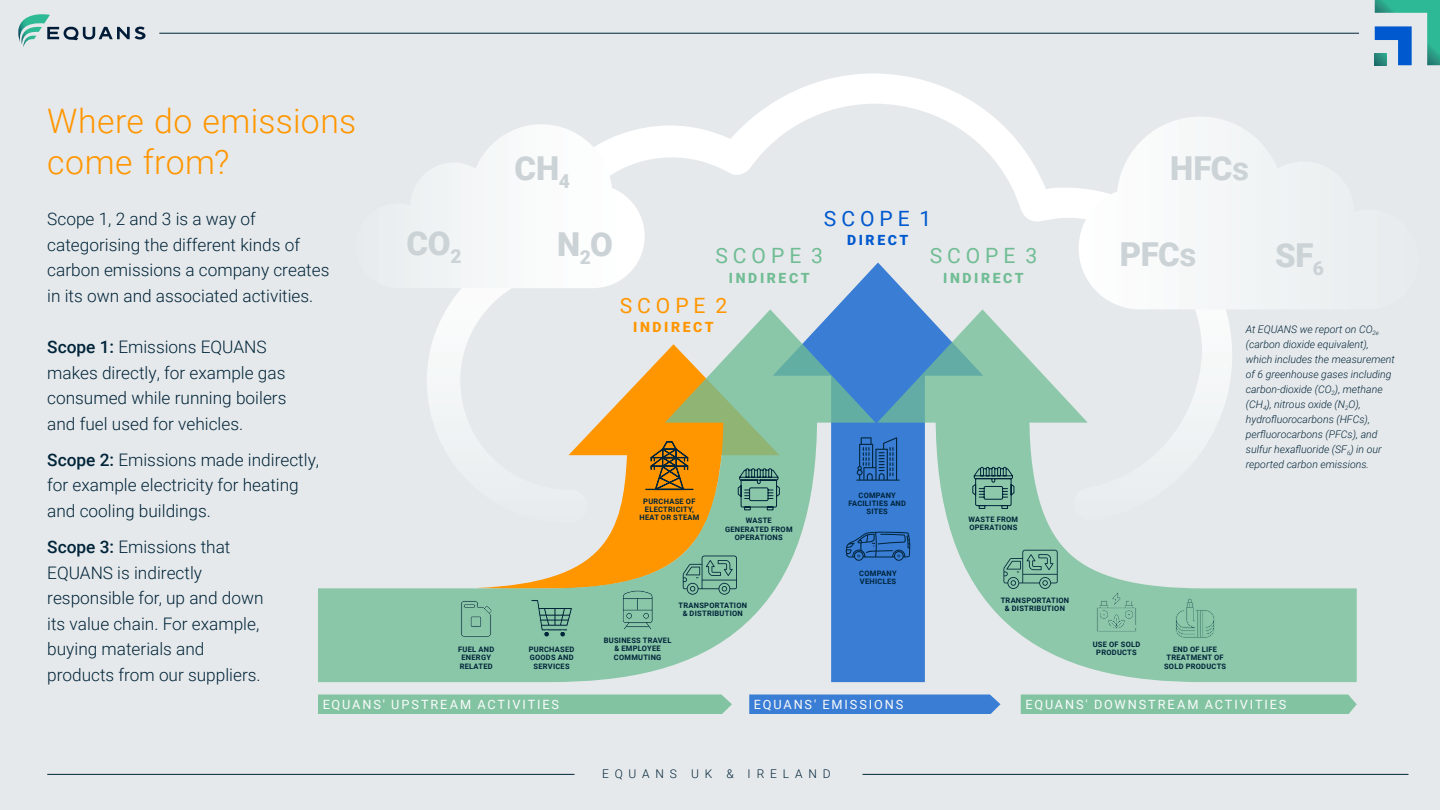
<style>
.page{position:relative;width:1440px;height:810px;background:#e6e9eb}
.page>*{position:absolute;margin:0;border:0;box-sizing:border-box;transform-origin:0 0}
.Page_Title{font:300 33.75px/40.5px "Roboto";letter-spacing:.015em;color:#ff9600}
.Body_Text{font:900 33px "Roboto";letter-spacing:-.01em;color:#ccd3d7}
.Subheading_1_-_Left{font:21.08px "Roboto";letter-spacing:.235em;color:#70bd95}
.Subheading_1_-_Left-2{font:21.08px "Roboto";letter-spacing:.235em;color:#0059ce}
.Subheading_1_-_Left-3{font:21.08px "Roboto";letter-spacing:.235em;color:#ff9600}
.Page_Title-2{font:300 17.25px/25.5px "Roboto";color:#002439}
.Subheading_1_-_Left-4{font:900 14.1px "Roboto";letter-spacing:.185em;color:#70bd95}
.Subheading_1_-_Left-5{font:900 14.1px "Roboto";letter-spacing:.185em;color:#ff9600}
.Subheading_1_-_Left-6{font:900 14.1px "Roboto";letter-spacing:.185em;color:#0059ce}
.t1{font:12.75px "Roboto";letter-spacing:.145em;color:#fff}
.t2{font:300 12px "Roboto";letter-spacing:.485em;color:#002439}
.t3{font:italic 300 10.5px/15px "Roboto";color:#002439}
.Subheading_1_-_Left-7{font:700 7.5px/8.2px "Roboto";letter-spacing:.035em;color:#002439;text-align:center}
.s1{font-weight:500}
.s2{font-weight:700}
</style>
<div class="page">
<svg style="left:18px;top:14px;width:128px;height:33px"></svg>
<div style="left:318px;top:694px;width:414px;height:20px;background:#82c4a2"></div>
<div style="left:1021px;top:694px;width:336px;height:20px;background:#82c4a2"></div>
<svg style="left:749px;top:694px;width:251px;height:20px;background:#4081d5"></svg>
<svg style="left:1375px;top:0;width:65px;height:65px"></svg>
<hr style="left:159px;top:33px;width:1200px;height:1px;background:#002439">
<hr style="left:47px;top:774px;width:527px;height:1px;background:#002439">
<hr style="left:862px;top:774px;width:546px;height:1px;background:#002439">
<div style="left:831px;top:368px;width:94px;height:314px;background:#397dd5"></div>
<svg style="left:889px;top:523px;width:468px;height:160px"></svg>
<svg style="left:318px;top:523px;width:546px;height:160px"></svg>
<svg style="left:427px;top:74px;width:805px;height:449px"></svg>
<svg style="left:1079px;top:116px;width:184px;height:193px"></svg>
<svg style="left:427px;top:124px;width:218px;height:164px"></svg>
<svg style="left:645px;top:440px;width:48px;height:52px;background:#b8760f"></svg>
<svg style="left:683px;top:556px;width:54px;height:39px;background:#71a994"></svg>
<svg style="left:1004px;top:550px;width:54px;height:39px;background:#74ab96"></svg>
<svg style="left:846px;top:531px;width:64px;height:30px"></svg>
<svg style="left:856px;top:437px;width:44px;height:44px"></svg>
<svg style="left:531px;top:599px;width:42px;height:39px;background:#72ab95"></svg>
<svg style="left:737px;top:468px;width:43px;height:43px;background:#649989"></svg>
<svg style="left:972px;top:466px;width:43px;height:43px;background:#689d8c"></svg>
<svg style="left:460px;top:600px;width:32px;height:37px"></svg>
<svg style="left:622px;top:590px;width:31px;height:40px"></svg>
<svg style="left:1096px;top:592px;width:41px;height:40px;background:#85bfa4"></svg>
<svg style="left:1175px;top:599px;width:40px;height:39px;background:#82bda1"></svg>
<p class="Page_Title" style="left:47px;top:100px;width:311px">Where do emissions come from?</p>
<p class="Page_Title-2" style="left:47px;top:206px;width:284px">Scope 1, 2 and 3 is a way of categorising the different kinds of carbon emissions a company creates in its own and associated activities.</p>
<p class="Page_Title-2" style="left:47px;top:334px;width:241px"><span class="s1">Scope 1:</span> Emissions EQUANS makes directly, for example gas consumed while running boilers and fuel used for vehicles.</p>
<p class="Page_Title-2" style="left:47px;top:446px;width:273px"><span class="s1">Scope 2:</span> Emissions made indirectly, for example electricity for heating and cooling buildings.</p>
<p class="Page_Title-2" style="left:47px;top:534px;width:218px"><span class="s1">Scope 3:</span> Emissions that<br>EQUANS is indirectly responsible for, up and down its value chain. For example, buying materials and products from our suppliers.</p>
<p class="Body_Text" style="left:514px;top:145px;width:57px">CH<sub>4</sub></p>
<p class="Body_Text" style="left:1170px;top:145px;width:81px">HFC<span class="s2">s</span></p>
<p class="Subheading_1_-_Left-2" style="left:824px;top:203px;width:109px">SCOPE 1</p>
<p class="Subheading_1_-_Left-6" style="left:847px;top:230px;width:63px">DIRECT</p>
<p class="Body_Text" style="left:406px;top:221px;width:57px">CO<sub>2</sub></p>
<p class="Body_Text" style="left:1120px;top:231px;width:78px">PFC<span class="s2">s</span></p>
<p class="Body_Text" style="left:557px;top:221px;width:58px">N<sub>2</sub>O</p>
<p class="Body_Text" style="left:1275px;top:232px;width:51px">SF<sub>6</sub></p>
<p class="Subheading_1_-_Left" style="left:716px;top:241px;width:109px">SCOPE 3</p>
<p class="Subheading_1_-_Left-4" style="left:729px;top:268px;width:82px">INDIRECT</p>
<p class="Subheading_1_-_Left-3" style="left:620px;top:290px;width:109px">SCOPE 2</p>
<p class="Subheading_1_-_Left-5" style="left:633px;top:317px;width:82px">INDIRECT</p>
<p class="Subheading_1_-_Left" style="left:930px;top:241px;width:109px">SCOPE 3</p>
<p class="Subheading_1_-_Left-4" style="left:943px;top:268px;width:82px">INDIRECT</p>
<p class="t3" style="left:1246px;top:321px;width:150px">At EQUANS we report on CO<sub>2e </sub>(carbon dioxide equivalent), which includes the measurement of 6 greenhouse gases including carbon-dioxide (CO<sub>2</sub>), methane (CH<sub>4</sub>), nitrous oxide (N<sub>2</sub>O), hydrofluorocarbons (HFCs), perfluorocarbons (PFCs), and sulfur hexafluoride (SF<sub>6</sub>) in our reported carbon emissions.</p>
<p class="Subheading_1_-_Left-7" style="left:639px;top:497px;width:61px">PURCHASE OF<br>ELECTRICITY,<br>HEAT OR STEAM</p>
<p class="Subheading_1_-_Left-7" style="left:848px;top:491px;width:59px">COMPANY<br>FACILITIES AND<br>SITES</p>
<p class="Subheading_1_-_Left-7" style="left:725px;top:516px;width:69px">WASTE<br>GENERATED FROM<br>OPERATIONS</p>
<p class="Subheading_1_-_Left-7" style="left:969px;top:515px;width:51px;text-align:left">WASTE FROM<br>OPERATIONS</p>
<p class="Subheading_1_-_Left-7" style="left:859px;top:569px;width:39px;text-align:left">COMPANY<br>VEHICLES</p>
<p class="Subheading_1_-_Left-7" style="left:679px;top:601px;width:70px">TRANSPORTATION &amp; DISTRIBUTION</p>
<p class="Subheading_1_-_Left-7" style="left:1001px;top:596px;width:70px">TRANSPORTATION &amp; DISTRIBUTION</p>
<p class="Subheading_1_-_Left-7" style="left:604px;top:636px;width:69px">BUSINESS TRAVEL &amp; EMPLOYEE<br>COMMUTING</p>
<p class="Subheading_1_-_Left-7" style="left:458px;top:645px;width:37px;text-align:left">FUEL AND<br>ENERGY<br>RELATED</p>
<p class="Subheading_1_-_Left-7" style="left:1093px;top:640px;width:49px">USE OF SOLD<br>PRODUCTS</p>
<p class="Subheading_1_-_Left-7" style="left:1164px;top:645px;width:64px">END OF LIFE<br>TREATMENT OF<br>SOLD PRODUCTS</p>
<p class="Subheading_1_-_Left-7" style="left:529px;top:645px;width:47px">PURCHASED<br>GOODS AND<br>SERVICES</p>
<p class="t1" style="left:323px;top:695px;width:238px">EQUANS' UPSTREAM ACTIVITIES</p>
<p class="t1" style="left:754px;top:695px;width:151px">EQUANS' EMISSIONS</p>
<p class="t1" style="left:1025px;top:695px;width:263px">EQUANS' DOWNSTREAM ACTIVITIES</p>
<p class="t2" style="left:602px;top:766px;width:230px">EQUANS UK &amp; IRELAND</p>
</div>
